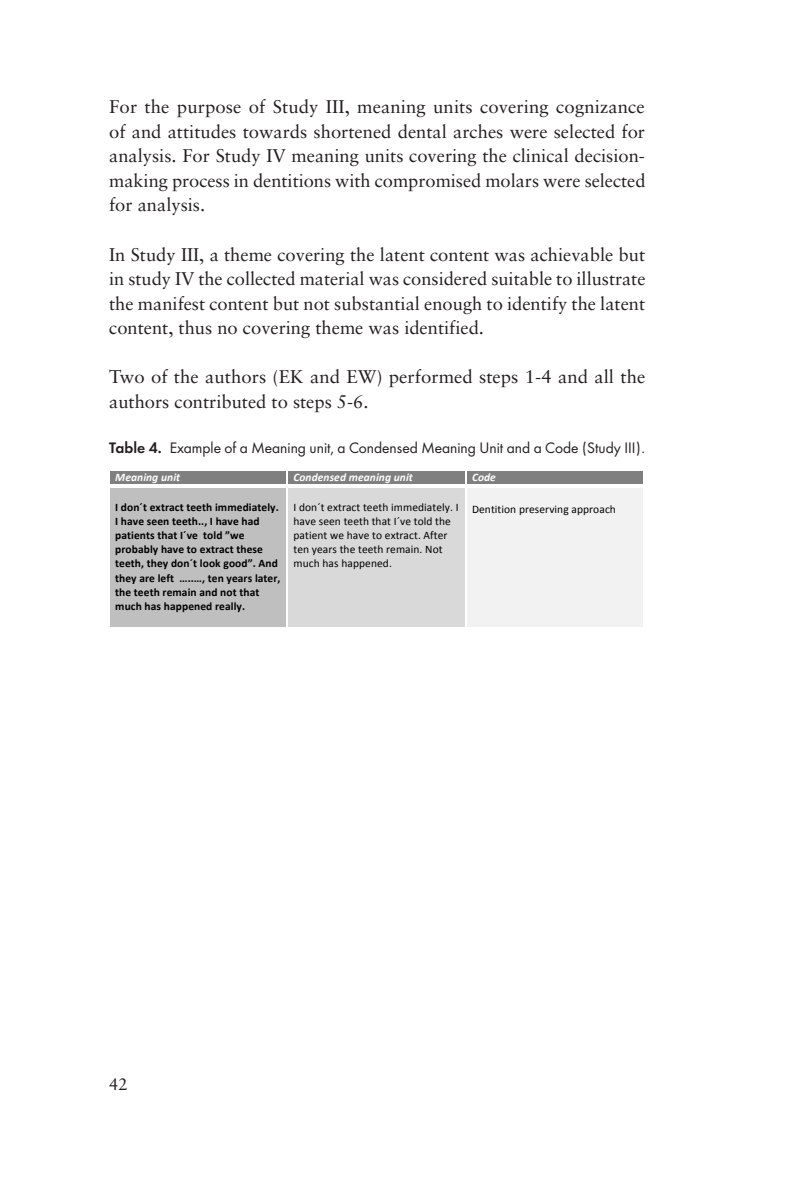
<style>
.page{position:relative;width:794px;height:1191px;background:#fff}
.page>*{position:absolute;margin:0;border:0;box-sizing:border-box;transform-origin:0 0}
.t1{font:18.38px/24.5px "Sabon";color:#231f20;text-align:justify}
.t2{font:16.62px "Sabon";color:#231f20}
.t3{font:15.75px "Futura Boo";color:#231f20}
.t4{font:700 11.38px/14.2px "Calibri";letter-spacing:.01em;color:#000}
.t5{font:11.38px/14.2px "Calibri";letter-spacing:.005em;color:#000}
.t6{font:700 11.38px "Times New Roman";letter-spacing:.01em;color:#000}
.t7{font:italic 700 11.38px "Calibri";letter-spacing:.01em;color:#fff}
.s1{font-family:"Futura";font-weight:600}
</style>
<div class="page">
<div style="left:110px;top:470px;width:177px;height:14px;background:#7f7f7f"></div>
<div style="left:288px;top:470px;width:177px;height:14px;background:#7f7f7f"></div>
<div style="left:466px;top:470px;width:177px;height:14px;background:#7f7f7f"></div>
<div style="left:110px;top:488px;width:177px;height:139px;background:#bfbfbf"></div>
<div style="left:288px;top:488px;width:177px;height:139px;background:#d9d9d9"></div>
<div style="left:466px;top:488px;width:177px;height:139px;background:#f2f2f2"></div>
<svg style="left:466px;top:470px;width:2px;height:19px"></svg>
<p class="t1" style="left:109px;top:95px;width:538px">For the purpose of Study III, meaning units covering cognizance of and attitudes towards shortened dental arches were selected for analysis. For Study IV meaning units covering the clinical decision&shy;making process in dentitions with compromised molars were selected for analysis.</p>
<p class="t1" style="left:109px;top:242px;width:538px">In Study III, a theme covering the latent content was achievable but in study IV the collected material was considered suitable to illustrate the manifest content but not substantial enough to identify the latent content, thus no covering theme was identified.</p>
<p class="t1" style="left:109px;top:364px;width:537px">Two of the authors (EK and EW) performed steps 1-4 and all the authors contributed to steps 5-6.</p>
<p class="t3" style="left:109px;top:438px;width:537px"><span class="s1">Table 4.</span> Example of a Meaning unit, a Condensed Meaning Unit and a Code (Study III).</p>
<p class="t6" style="left:115px;top:435px;width:433px">Table 4 Example of a Meaning unit, a Condensed Meaning Unit and a Code (Study III)</p>
<p class="t7" style="left:115px;top:470px;width:66px">Meaning unit</p>
<p class="t7" style="left:293px;top:470px;width:121px">Condensed meaning unit</p>
<p class="t7" style="left:472px;top:470px;width:25px">Code</p>
<p class="t4" style="left:115px;top:500px;width:167px">I don´t extract teeth immediately.<br>I have seen teeth.., I have had patients that I´ve told ”we probably have to extract these teeth, they don´t look good”. And they are left …..…, ten years later, the teeth remain and not that much has happened really.</p>
<p class="t5" style="left:293px;top:500px;width:167px">I don´t extract teeth immediately. I have seen teeth that I´ve told the patient we have to extract. After ten years the teeth remain. Not much has happened.</p>
<p class="t5" style="left:472px;top:502px;width:145px">Dentition preserving approach</p>
<p class="t2" style="left:109px;top:1074px;width:20px">42</p>
</div>
